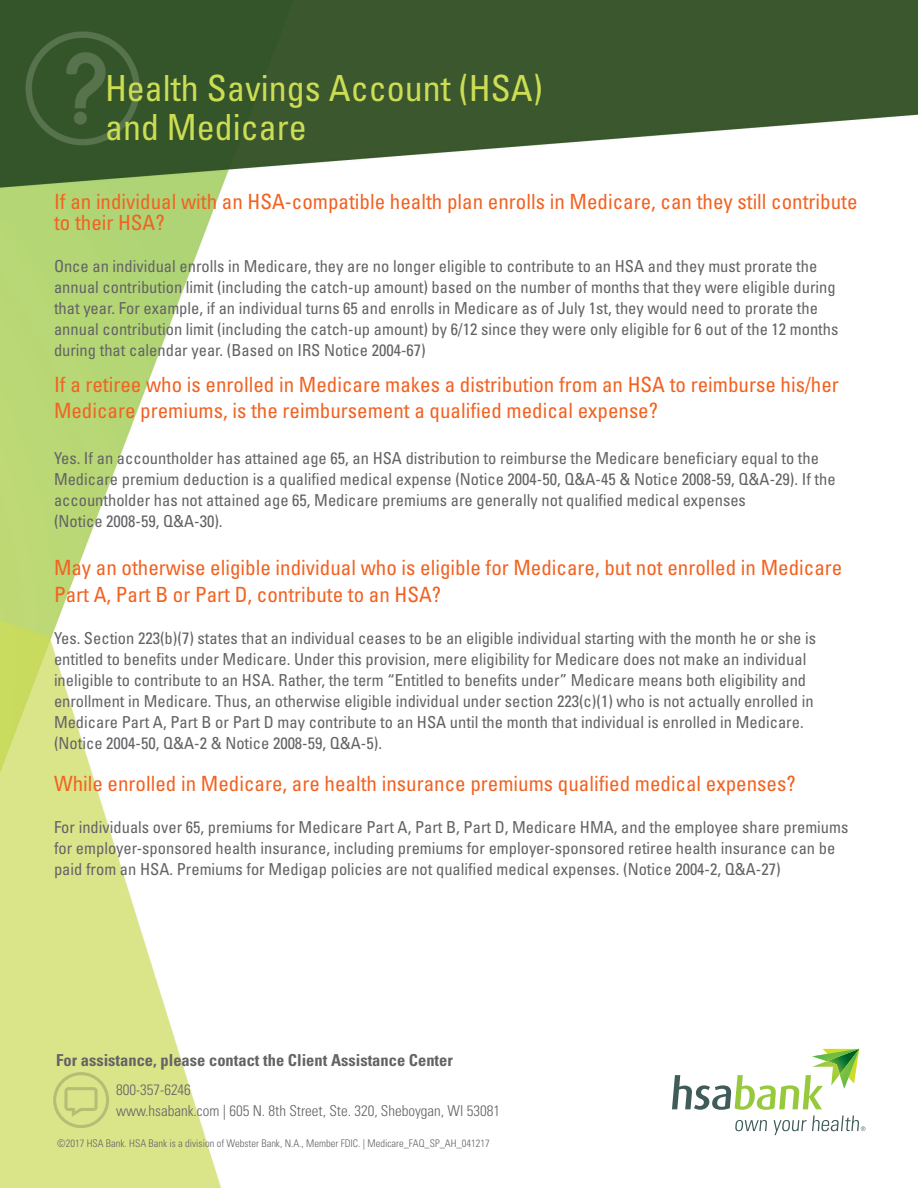
<style>
.page{position:relative;width:918px;height:1188px;background:#fff}
.page>*{position:absolute;margin:0;border:0;box-sizing:border-box;transform-origin:0 0}
.t1{font:condensed 36px "Univers LT Std";color:#cddd53}
.t2{font:condensed 21px/21px "Univers LT Std";color:#f26221}
.t3{font:condensed 16.5px/21px "Univers LT Std";color:#636366}
.t4{font:700 condensed 16.5px "Univers LT Std";color:#636366}
.t5{font:300 condensed 15px/21px "Univers LT Std";color:#636366}
.t6{font:300 condensed 10.5px "Univers LT Std";color:#636366}
</style>
<div class="page">
<img style="left:0;top:0;width:918px;height:1188px">
<svg style="left:53px;top:1072px;width:56px;height:56px;background:#d0da84"></svg>
<img style="left:21px;top:26px;width:122px;height:122px">
<svg style="left:672px;top:1049px;width:193px;height:86px"></svg>
<p class="t1" style="left:105px;top:66px;width:439px">Health Savings Account (HSA)</p>
<p class="t1" style="left:105px;top:105px;width:203px">and Medicare</p>
<p class="t2" style="left:54px;top:191px;width:805px">If an individual with an HSA-compatible health plan enrolls in Medicare, can they still contribute to their HSA?</p>
<p class="t3" style="left:54px;top:256px;width:786px">Once an individual enrolls in Medicare, they are no longer eligible to contribute to an HSA and they must prorate the annual contribution limit (including the catch-up amount) based on the number of months that they were eligible during that year. For example, if an individual turns 65 and enrolls in Medicare as of July 1st, they would need to prorate the annual contribution limit (including the catch-up amount) by 6/12 since they were only eligible for 6 out of the 12 months during that calendar year. (Based on IRS Notice 2004-67)</p>
<p class="t2" style="left:54px;top:372px;width:786px;line-height:25.2px">If a retiree who is enrolled in Medicare makes a distribution from an HSA to reimburse his/her<br>Medicare premiums, is the reimbursement a qualified medical expense?</p>
<p class="t3" style="left:54px;top:447px;width:783px">Yes. If an accountholder has attained age 65, an HSA distribution to reimburse the Medicare beneficiary equal to the Medicare premium deduction is a qualified medical expense (Notice 2004-50, Q&amp;A-45 &amp; Notice 2008-59, Q&amp;A-29). If the accountholder has not attained age 65, Medicare premiums are generally not qualified medical expenses<br>(Notice 2008-59, Q&amp;A-30).</p>
<p class="t2" style="left:54px;top:553px;width:790px;line-height:27px">May an otherwise eligible individual who is eligible for Medicare, but not enrolled in Medicare<br>Part A, Part B or Part D, contribute to an HSA?</p>
<p class="t3" style="left:54px;top:627px;width:764px">Yes. Section 223(b)(7) states that an individual ceases to be an eligible individual starting with the month he or she is entitled to benefits under Medicare. Under this provision, mere eligibility for Medicare does not make an individual ineligible to contribute to an HSA. Rather, the term “Entitled to benefits under” Medicare means both eligibility and enrollment in Medicare. Thus, an otherwise eligible individual under section 223(c)(1) who is not actually enrolled in Medicare Part A, Part B or Part D may contribute to an HSA until the month that individual is enrolled in Medicare. (Notice 2004-50, Q&amp;A-2 &amp; Notice 2008-59, Q&amp;A-5).</p>
<p class="t2" style="left:54px;top:772px;width:743px">While enrolled in Medicare, are health insurance premiums qualified medical expenses?</p>
<p class="t3" style="left:54px;top:816px;width:796px">For individuals over 65, premiums for Medicare Part A, Part B, Part D, Medicare HMA, and the employee share premiums for employer-sponsored health insurance, including premiums for employer-sponsored retiree health insurance can be paid from an HSA. Premiums for Medigap policies are not qualified medical expenses. (Notice 2004-2, Q&amp;A-27)</p>
<p class="t4" style="left:56px;top:1050px;width:398px">For assistance, please contact the Client Assistance Center</p>
<p class="t5" style="left:116px;top:1079px;width:386px">800-357-6246<br>www.hsabank.com | 605 N. 8th Street, Ste. 320, Sheboygan, WI 53081</p>
<p class="t6" style="left:57px;top:1137px;width:434px">©2017 HSA Bank. HSA Bank is a division of Webster Bank, N.A., Member FDIC. | Medicare_FAQ_SP_AH_041217</p>
</div>
